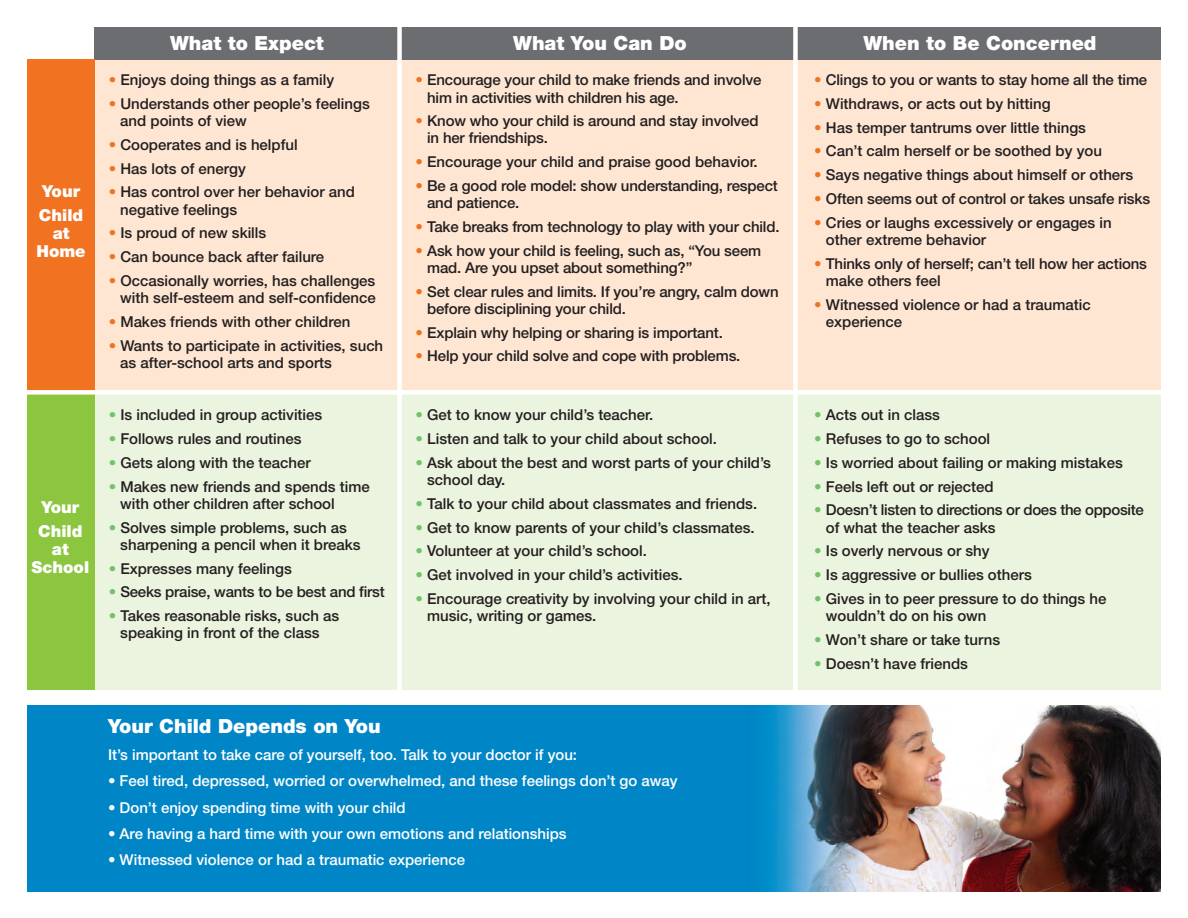
<style>
.page{position:relative;width:1188px;height:918px;background:#fff}
.page>*{position:absolute;margin:0;border:0;box-sizing:border-box;transform-origin:0 0}
.t1{font:900 19.5px "Helvetica Neue";color:#fff}
.t2{font:900 16.5px/23.4px "Helvetica Neue";color:#fff}
.t3{font:500 15px/17.2px "Helvetica Neue";color:#231f20}
.t4{font:500 15px "Helvetica Neue";color:#fff}
.t5{font:500 15px/17.2px "Helvetica Neue";letter-spacing:-.02em;color:#231f20}
.s1{color:#f17221}
.s2{color:#72c268}
</style>
<div class="page">
<div style="left:94px;top:392px;width:1067px;height:298px;background:#ebf4de"></div>
<div style="left:94px;top:57px;width:1067px;height:335px;background:#fee6d3"></div>
<div style="left:400px;top:27px;width:398px;height:32px;background:#6c6d70"></div>
<div style="left:798px;top:27px;width:363px;height:32px;background:#6c6d70"></div>
<div style="left:94px;top:27px;width:306px;height:32px;background:#6c6d70"></div>
<div style="left:27px;top:59px;width:67px;height:332px;background:#f17221"></div>
<div style="left:27px;top:392px;width:67px;height:298px;background:#8bc63e"></div>
<div style="left:27px;top:390px;width:1134px;height:5px;background:#fff"></div>
<div style="left:397px;top:21px;width:5px;height:674px;background:#fff"></div>
<div style="left:793px;top:21px;width:5px;height:674px;background:#fff"></div>
<img style="left:27px;top:705px;width:1134px;height:186px">
<p class="t2" style="left:39px;top:181px;width:46px">Your<br>Child</p>
<p class="t2" style="left:37px;top:225px;width:51px;line-height:18px;text-align:center">at<br>Home</p>
<p class="t2" style="left:38px;top:497px;width:46px">Your<br>Child</p>
<p class="t2" style="left:31px;top:541px;width:59px;line-height:18px;text-align:center">at<br>School</p>
<h1 class="t1" style="left:170px;top:36px;width:155px">What to Expect</h1>
<h1 class="t1" style="left:513px;top:36px;width:175px">What You Can Do</h1>
<h1 class="t1" style="left:864px;top:36px;width:235px">When to Be Concerned</h1>
<p class="t3" style="left:109px;top:73px;width:227px"><span class="s1">•</span> Enjoys doing things as a family</p>
<p class="t3" style="left:120px;top:96px;width:251px;text-indent:-12px"><span class="s1">•</span> Understands other people’s feelings and points of view</p>
<p class="t3" style="left:109px;top:137px;width:190px"><span class="s1">•</span> Cooperates and is helpful</p>
<p class="t3" style="left:109px;top:161px;width:139px"><span class="s1">•</span> Has lots of energy</p>
<p class="t3" style="left:120px;top:185px;width:236px;text-indent:-12px"><span class="s1">•</span> Has control over her behavior and negative feelings</p>
<p class="t3" style="left:109px;top:226px;width:159px"><span class="s1">•</span> Is proud of new skills</p>
<p class="t3" style="left:109px;top:250px;width:217px"><span class="s1">•</span> Can bounce back after failure</p>
<p class="t3" style="left:109px;top:273px;width:269px;text-align:right"><span class="s1">•</span> Occasionally worries, has challenges with self-esteem and self-confidence</p>
<p class="t3" style="left:109px;top:314px;width:243px"><span class="s1">•</span> Makes friends with other children</p>
<p class="t3" style="left:120px;top:338px;width:264px;text-indent:-12px"><span class="s1">•</span> Wants to participate in activities, such as after-school arts and sports</p>
<p class="t3" style="left:109px;top:408px;width:215px"><span class="s2">•</span> Is included in group activities</p>
<p class="t3" style="left:109px;top:432px;width:194px"><span class="s2">•</span> Follows rules and routines</p>
<p class="t3" style="left:109px;top:455px;width:203px"><span class="s2">•</span> Gets along with the teacher</p>
<p class="t3" style="left:120px;top:479px;width:251px;text-indent:-12px"><span class="s2">•</span> Makes new friends and spends time with other children after school</p>
<p class="t3" style="left:120px;top:520px;width:242px;text-indent:-12px"><span class="s2">•</span> Solves simple problems, such as sharpening a pencil when it breaks</p>
<p class="t3" style="left:109px;top:561px;width:185px"><span class="s2">•</span> Expresses many feelings</p>
<p class="t3" style="left:109px;top:585px;width:278px"><span class="s2">•</span> Seeks praise, wants to be best and first</p>
<p class="t3" style="left:109px;top:609px;width:232px;text-align:center"><span class="s2">•</span> Takes reasonable risks, such as speaking in front of the class</p>
<p class="t3" style="left:427px;top:73px;width:336px;text-indent:-12px"><span class="s1">•</span> Encourage your child to make friends and involve him in activities with children his age.</p>
<p class="t3" style="left:427px;top:114px;width:333px;text-indent:-12px"><span class="s1">•</span> Know who your child is around and stay involved in her friendships.</p>
<p class="t3" style="left:415px;top:155px;width:344px"><span class="s1">•</span> Encourage your child and praise good behavior.</p>
<p class="t3" style="left:427px;top:178px;width:352px;text-indent:-12px"><span class="s1">•</span> Be a good role model: show understanding, respect and patience.</p>
<p class="t3" style="left:415px;top:219px;width:366px"><span class="s1">•</span> Take breaks from technology to play with your child.</p>
<p class="t3" style="left:427px;top:243px;width:336px;text-indent:-12px"><span class="s1">•</span> Ask how your child is feeling, such as, “You seem mad. Are you upset about something?”</p>
<p class="t3" style="left:427px;top:284px;width:353px;text-indent:-12px"><span class="s1">•</span> Set clear rules and limits. If you’re angry, calm down before disciplining your child.</p>
<p class="t3" style="left:415px;top:325px;width:309px"><span class="s1">•</span> Explain why helping or sharing is important.</p>
<p class="t3" style="left:415px;top:349px;width:326px"><span class="s1">•</span> Help your child solve and cope with problems.</p>
<p class="t3" style="left:415px;top:408px;width:239px"><span class="s2">•</span> Get to know your child’s teacher.</p>
<p class="t3" style="left:415px;top:432px;width:303px"><span class="s2">•</span> Listen and talk to your child about school.</p>
<p class="t3" style="left:427px;top:455px;width:345px;text-indent:-12px"><span class="s2">•</span> Ask about the best and worst parts of your child’s school day.</p>
<p class="t3" style="left:415px;top:496px;width:343px"><span class="s2">•</span> Talk to your child about classmates and friends.</p>
<p class="t3" style="left:415px;top:520px;width:341px"><span class="s2">•</span> Get to know parents of your child’s classmates.</p>
<p class="t3" style="left:415px;top:544px;width:233px"><span class="s2">•</span> Volunteer at your child’s school.</p>
<p class="t3" style="left:415px;top:568px;width:269px"><span class="s2">•</span> Get involved in your child’s activities.</p>
<p class="t3" style="left:427px;top:591px;width:345px;text-indent:-12px"><span class="s2">•</span> Encourage creativity by involving your child in art, music, writing or games.</p>
<p class="t3" style="left:814px;top:73px;width:335px"><span class="s1">•</span> Clings to you or wants to stay home all the time</p>
<p class="t3" style="left:814px;top:96px;width:238px"><span class="s1">•</span> Withdraws, or acts out by hitting</p>
<p class="t3" style="left:814px;top:120px;width:273px"><span class="s1">•</span> Has temper tantrums over little things</p>
<p class="t3" style="left:814px;top:144px;width:289px"><span class="s1">•</span> Can’t calm herself or be soothed by you</p>
<p class="t3" style="left:814px;top:168px;width:321px"><span class="s1">•</span> Says negative things about himself or others</p>
<p class="t3" style="left:814px;top:191px;width:337px"><span class="s1">•</span> Often seems out of control or takes unsafe risks</p>
<p class="t3" style="left:826px;top:215px;width:287px;text-indent:-12px"><span class="s1">•</span> Cries or laughs excessively or engages in other extreme behavior</p>
<p class="t3" style="left:826px;top:256px;width:323px;text-indent:-12px"><span class="s1">•</span> Thinks only of herself; can’t tell how her actions make others feel</p>
<p class="t3" style="left:826px;top:297px;width:267px;text-indent:-12px"><span class="s1">•</span> Witnessed violence or had a traumatic experience</p>
<p class="t3" style="left:814px;top:408px;width:127px"><span class="s2">•</span> Acts out in class</p>
<p class="t3" style="left:814px;top:432px;width:177px"><span class="s2">•</span> Refuses to go to school</p>
<p class="t3" style="left:814px;top:455px;width:310px"><span class="s2">•</span> Is worried about failing or making mistakes</p>
<p class="t3" style="left:814px;top:479px;width:181px"><span class="s2">•</span> Feels left out or rejected</p>
<p class="t5" style="left:826px;top:503px;width:320px;text-indent:-12px"><span class="s2">•</span> Doesn’t listen to directions or does the opposite of what the teacher asks</p>
<p class="t3" style="left:814px;top:544px;width:177px"><span class="s2">•</span> Is overly nervous or shy</p>
<p class="t3" style="left:814px;top:568px;width:219px"><span class="s2">•</span> Is aggressive or bullies others</p>
<p class="t3" style="left:826px;top:591px;width:282px;text-indent:-12px"><span class="s2">•</span> Gives in to peer pressure to do things he wouldn’t do on his own</p>
<p class="t3" style="left:814px;top:632px;width:187px"><span class="s2">•</span> Won’t share or take turns</p>
<p class="t3" style="left:814px;top:656px;width:155px"><span class="s2">•</span> Doesn’t have friends</p>
<h1 class="t1" style="left:108px;top:719px;width:274px">Your Child Depends on You</h1>
<p class="t4" style="left:108px;top:749px;width:471px">It’s important to take care of yourself, too. Talk to your doctor if you:</p>
<p class="t4" style="left:108px;top:775px;width:571px">• Feel tired, depressed, worried or overwhelmed, and these feelings don’t go away</p>
<p class="t4" style="left:108px;top:802px;width:299px">• Don’t enjoy spending time with your child</p>
<p class="t4" style="left:108px;top:828px;width:460px">• Are having a hard time with your own emotions and relationships</p>
<p class="t4" style="left:108px;top:855px;width:359px">• Witnessed violence or had a traumatic experience</p>
</div>
